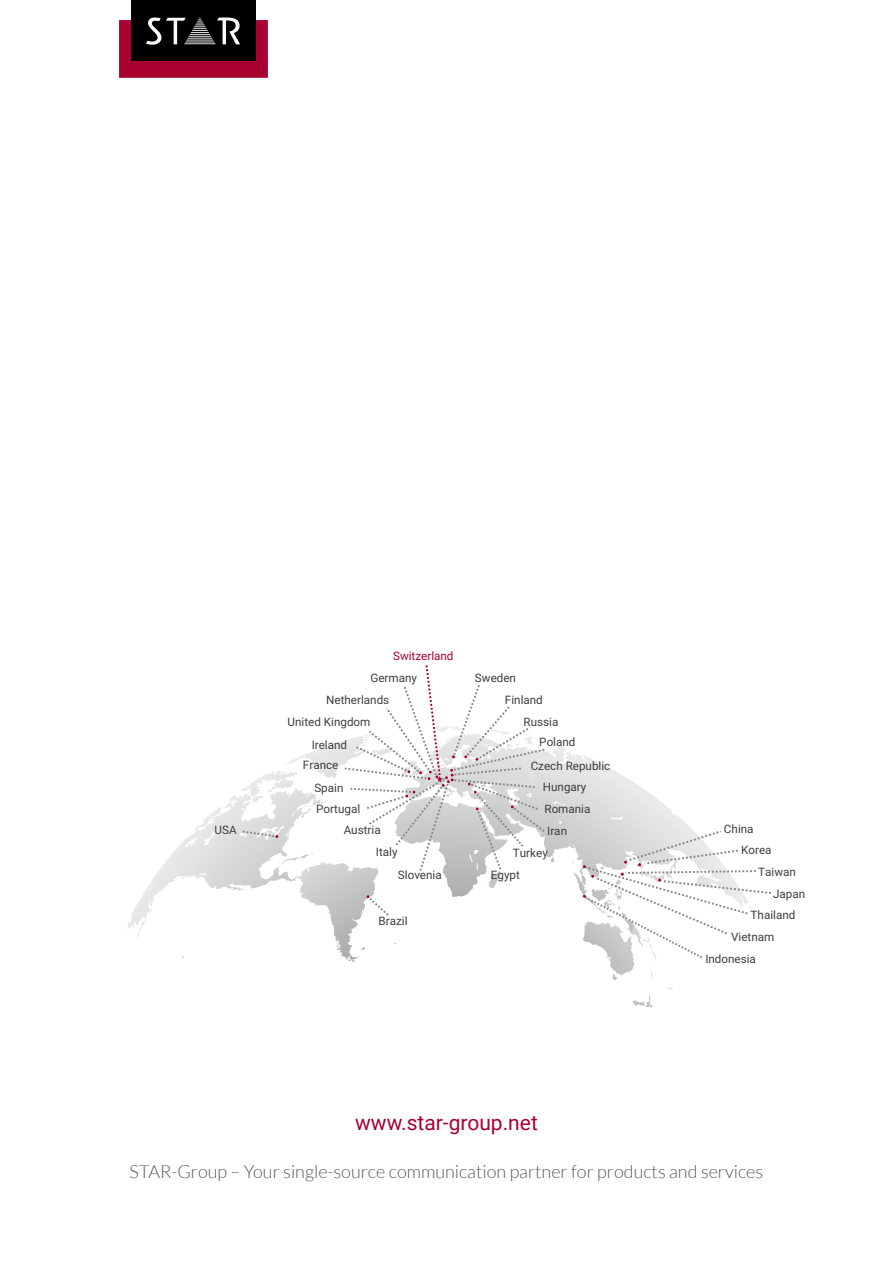
<style>
.page{position:relative;width:893px;height:1263px;background:#fff}
.page>*{position:absolute;margin:0;border:0;box-sizing:border-box;transform-origin:0 0}
.t1{font:21px "Roboto";color:#a90230}
.t2{font:300 18px "Lato";color:#58585a}
.t3{font:11.7px/21.6px "Roboto";color:#3e3d40}
.t4{font:11.7px "Roboto";color:#a90230}
</style>
<div class="page">
<svg style="left:632px;top:995px;width:21px;height:12px"></svg>
<svg style="left:612px;top:975px;width:5px;height:5px"></svg>
<img style="left:582px;top:938px;width:51px;height:37px">
<svg style="left:551px;top:857px;width:3px;height:5px"></svg>
<img style="left:545px;top:747px;width:14px;height:21px">
<img style="left:574px;top:873px;width:9px;height:21px">
<img style="left:489px;top:875px;width:12px;height:13px">
<img style="left:545px;top:753px;width:6px;height:13px">
<svg style="left:337px;top:943px;width:28px;height:19px"></svg>
<img style="left:286px;top:751px;width:35px;height:13px">
<svg style="left:315px;top:763px;width:6px;height:4px"></svg>
<img style="left:282px;top:857px;width:17px;height:7px">
<img style="left:255px;top:771px;width:28px;height:19px">
<img style="left:140px;top:787px;width:117px;height:113px">
<svg style="left:299px;top:853px;width:23px;height:52px"></svg>
<svg style="left:248px;top:781px;width:24px;height:23px"></svg>
<svg style="left:181px;top:874px;width:24px;height:5px"></svg>
<svg style="left:303px;top:793px;width:20px;height:18px"></svg>
<svg style="left:243px;top:830px;width:35px;height:8px"></svg>
<svg style="left:367px;top:895px;width:22px;height:21px"></svg>
<svg style="left:583px;top:830px;width:188px;height:131px"></svg>
<svg style="left:345px;top:665px;width:200px;height:210px"></svg>
<div style="left:131px;top:0;width:125px;height:60px;background:#000"></div>
<svg style="left:119px;top:17px;width:149px;height:61px"></svg>
<p class="t3" style="left:215px;top:818px;width:24px">USA</p>
<p class="t4" style="left:393px;top:647px;width:62px">Switzerland</p>
<p class="t3" style="left:370px;top:667px;width:48px">Germany</p>
<p class="t3" style="left:475px;top:667px;width:43px">Sweden</p>
<p class="t3" style="left:326px;top:689px;width:65px">Netherlands</p>
<p class="t3" style="left:505px;top:689px;width:39px">Finland</p>
<p class="t3" style="left:288px;top:711px;width:84px">United Kingdom</p>
<p class="t3" style="left:524px;top:711px;width:36px">Russia</p>
<p class="t3" style="left:312px;top:733px;width:37px">Ireland</p>
<p class="t3" style="left:539px;top:731px;width:38px">Poland</p>
<p class="t3" style="left:303px;top:754px;width:37px">France</p>
<p class="t3" style="left:531px;top:755px;width:81px">Czech Republic</p>
<p class="t3" style="left:314px;top:776px;width:31px">Spain</p>
<p class="t3" style="left:543px;top:776px;width:45px">Hungary</p>
<p class="t3" style="left:316px;top:798px;width:45px">Portugal</p>
<p class="t3" style="left:544px;top:798px;width:48px">Romania</p>
<p class="t3" style="left:724px;top:817px;width:31px">China</p>
<p class="t3" style="left:344px;top:819px;width:38px">Austria</p>
<p class="t3" style="left:513px;top:820px;width:56px;text-indent:34px">Iran<br>Turkey</p>
<p class="t3" style="left:376px;top:840px;width:23px">Italy</p>
<p class="t3" style="left:741px;top:839px;width:32px">Korea</p>
<p class="t3" style="left:398px;top:863px;width:45px">Slovenia</p>
<p class="t3" style="left:379px;top:910px;width:31px">Brazil</p>
<p class="t3" style="left:491px;top:863px;width:31px">Egypt</p>
<p class="t3" style="left:758px;top:860px;width:39px">Taiwan</p>
<p class="t3" style="left:773px;top:882px;width:34px">Japan</p>
<p class="t3" style="left:751px;top:904px;width:46px">Thailand</p>
<p class="t3" style="left:731px;top:925px;width:45px">Vietnam</p>
<p class="t3" style="left:705px;top:947px;width:52px">Indonesia</p>
<h1 class="t1" style="left:355px;top:1108px;width:184px">www.star-group.net</h1>
<h2 class="t2" style="left:130px;top:1162px;width:635px">STAR-Group – Your single-source communication partner for products and services</h2>
</div>
